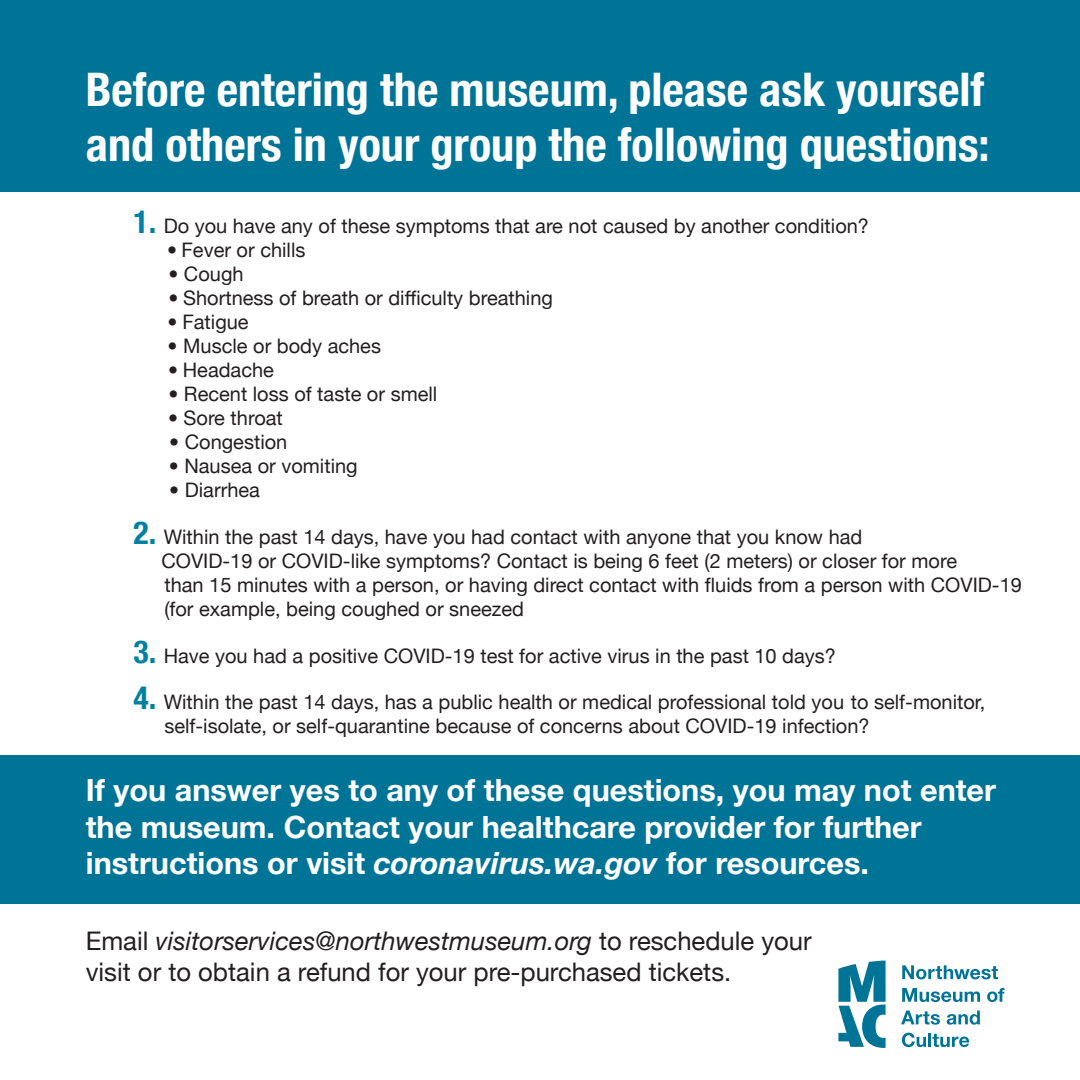
<style>
.page{position:relative;width:1080px;height:1080px;background:#fff}
.page>*{position:absolute;margin:0;border:0;box-sizing:border-box;transform-origin:0 0}
.t1{font:700 condensed 46.25px/55.5px "Helvetica Neue";color:#fff}
.t2{font:700 30.62px/36.8px "Helvetica Neue";color:#fff}
.t3{font:25.62px/30.8px "Helvetica Neue";color:#231f20}
.t4{font:20px/24px "Helvetica Neue";color:#231f20}
.s1{font-weight:700;font-stretch:condensed;font-size:31.88px;color:#0081a3}
.s2{font-weight:700;font-stretch:condensed}
.s3{font-style:italic}
</style>
<div class="page">
<div style="left:0;top:0;width:1080px;height:191px;background:#007497"></div>
<div style="left:0;top:755px;width:1080px;height:149px;background:#007497"></div>
<svg style="left:838px;top:961px;width:48px;height:87px"></svg>
<svg style="left:902px;top:965px;width:96px;height:14px"></svg>
<svg style="left:902px;top:988px;width:78px;height:14px"></svg>
<svg style="left:987px;top:988px;width:17px;height:14px"></svg>
<svg style="left:901px;top:1011px;width:39px;height:14px"></svg>
<svg style="left:947px;top:1011px;width:33px;height:14px"></svg>
<svg style="left:902px;top:1033px;width:24px;height:14px"></svg>
<hr style="left:928px;top:1033px;width:3px;height:14px;background:#007497">
<svg style="left:932px;top:1034px;width:37px;height:13px"></svg>
<h1 class="t1" style="left:86px;top:58px;width:905px">Before entering the museum, please ask yourself and others in your group the following questions:</h1>
<p class="t4" style="left:134px;top:215px;width:737px"><span class="s1">1.</span> Do you have any of these symptoms that are not caused by another condition?</p>
<p class="t4" style="left:167px;top:239px;width:140px"><span class="s2">•</span> Fever or chills</p>
<p class="t4" style="left:168px;top:263px;width:77px"><span class="s2">•</span> Cough</p>
<p class="t4" style="left:168px;top:287px;width:386px"><span class="s2">•</span> Shortness of breath or difficulty breathing</p>
<p class="t4" style="left:168px;top:311px;width:83px"><span class="s2">•</span> Fatigue</p>
<p class="t4" style="left:168px;top:335px;width:215px"><span class="s2">•</span> Muscle or body aches</p>
<p class="t4" style="left:168px;top:359px;width:107px"><span class="s2">•</span> Headache</p>
<p class="t4" style="left:168px;top:383px;width:270px"><span class="s2">•</span> Recent loss of taste or smell</p>
<p class="t4" style="left:168px;top:407px;width:116px"><span class="s2">•</span> Sore throat</p>
<p class="t4" style="left:169px;top:431px;width:120px"><span class="s2">•</span> Congestion</p>
<p class="t4" style="left:169px;top:455px;width:190px"><span class="s2">•</span> Nausea or vomiting</p>
<p class="t4" style="left:169px;top:479px;width:92px"><span class="s2">•</span> Diarrhea</p>
<p class="t4" style="left:161px;top:526px;width:862px;text-indent:-28px"><span class="s1">2.</span> Within the past 14 days, have you had contact with anyone that you know had<br>COVID-19 or COVID-like symptoms? Contact is being 6 feet (2 meters) or closer for more<br>than 15 minutes with a person, or having direct contact with fluids from a person with COVID-19 (for example, being coughed or sneezed</p>
<p class="t4" style="left:134px;top:645px;width:704px"><span class="s1">3.</span> Have you had a positive COVID-19 test for active virus in the past 10 days?</p>
<p class="t4" style="left:164px;top:691px;width:822px;text-indent:-31px"><span class="s1">4.</span> Within the past 14 days, has a public health or medical professional told you to self-monitor, self-isolate, or self-quarantine because of concerns about COVID-19 infection?</p>
<h2 class="t2" style="left:86px;top:772px;width:912px">If you answer yes to any of these questions, you may not enter the museum. Contact your healthcare provider for further instructions or visit <span class="s3">coronavirus.wa.gov</span> for resources.</h2>
<p class="t3" style="left:86px;top:927px;width:727px">Email <span class="s3">visitorservices@northwestmuseum.org</span> to reschedule your visit or to obtain a refund for your pre-purchased tickets.</p>
</div>
